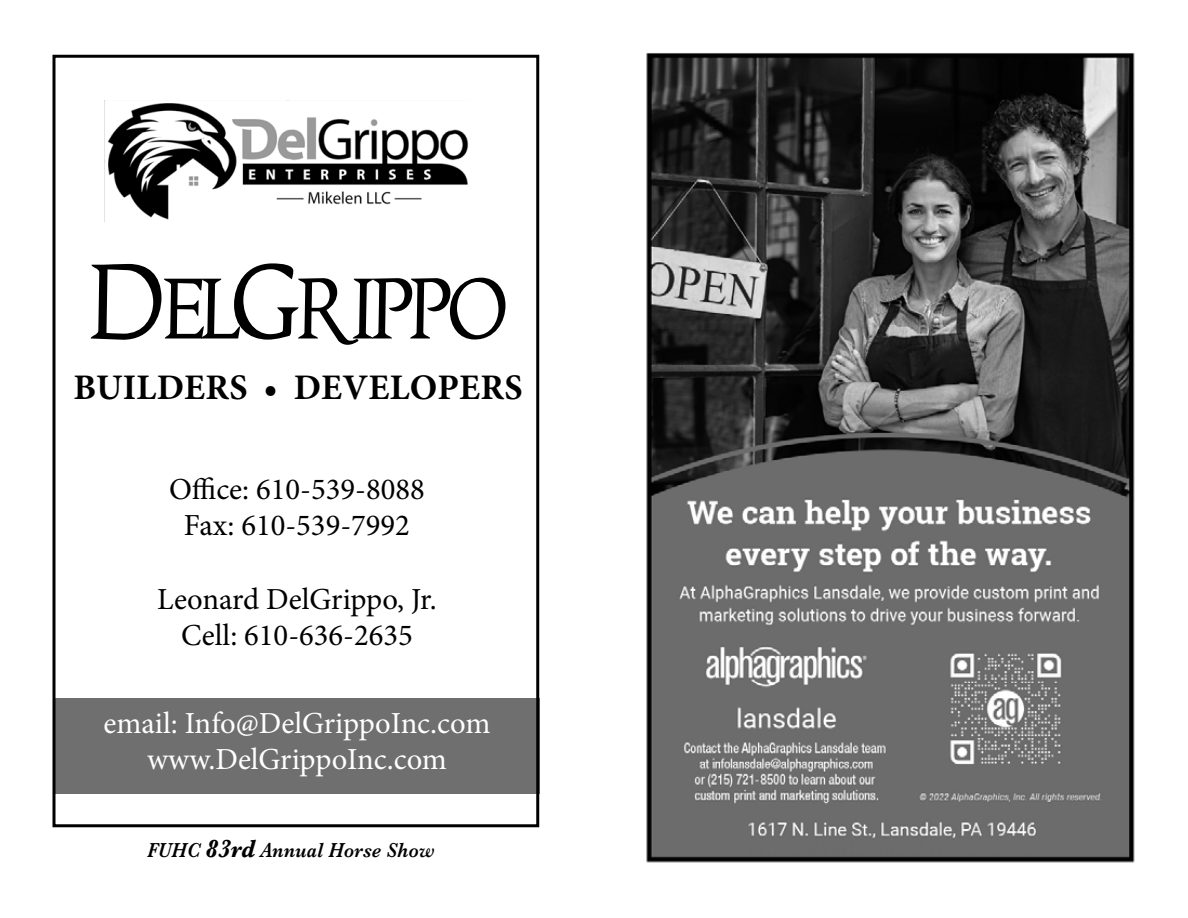
<style>
.page{position:relative;width:1188px;height:918px;background:#fff}
.page>*{position:absolute;margin:0;border:0;box-sizing:border-box;transform-origin:0 0}
.t1{font:700 36px "Minion Pro";letter-spacing:.01em;color:#000}
.t2{font:30.6px/36.8px "Minion Pro";color:#000;text-align:center}
.t3{font:30.6px/36.8px "Minion Pro";letter-spacing:-.005em;color:#fff;text-align:center}
.t4{font:italic 600 21px "Baskerville";letter-spacing:.01em;color:#000;scale:.92 1}
.s1{font-weight:700;font-size:25.5px}
</style>
<div class="page">
<div style="left:54px;top:699px;width:486px;height:95px;background:#6f6f6f"></div>
<div style="left:52px;top:55px;width:487px;height:772px;border:3px solid #000"></div>
<img style="left:646px;top:53px;width:489px;height:810px">
<svg style="left:91px;top:263px;width:414px;height:82px"></svg>
<img style="left:105px;top:100px;width:364px;height:120px">
<p class="t1" style="left:73px;top:362px;width:451px">BUILDERS • DEVELOPERS</p>
<p class="t2" style="left:169px;top:471px;width:257px">Office: 610-539-8088<br>Fax: 610-539-7992</p>
<p class="t2" style="left:157px;top:581px;width:281px">Leonard DelGrippo, Jr.<br>Cell: 610-636-2635</p>
<p class="t3" style="left:104px;top:705px;width:388px">email: Info@DelGrippoInc.com www.DelGrippoInc.com</p>
<p class="t4" style="left:147px;top:836px;width:314px">FUHC <span class="s1">83rd</span> Annual Horse Show</p>
</div>
